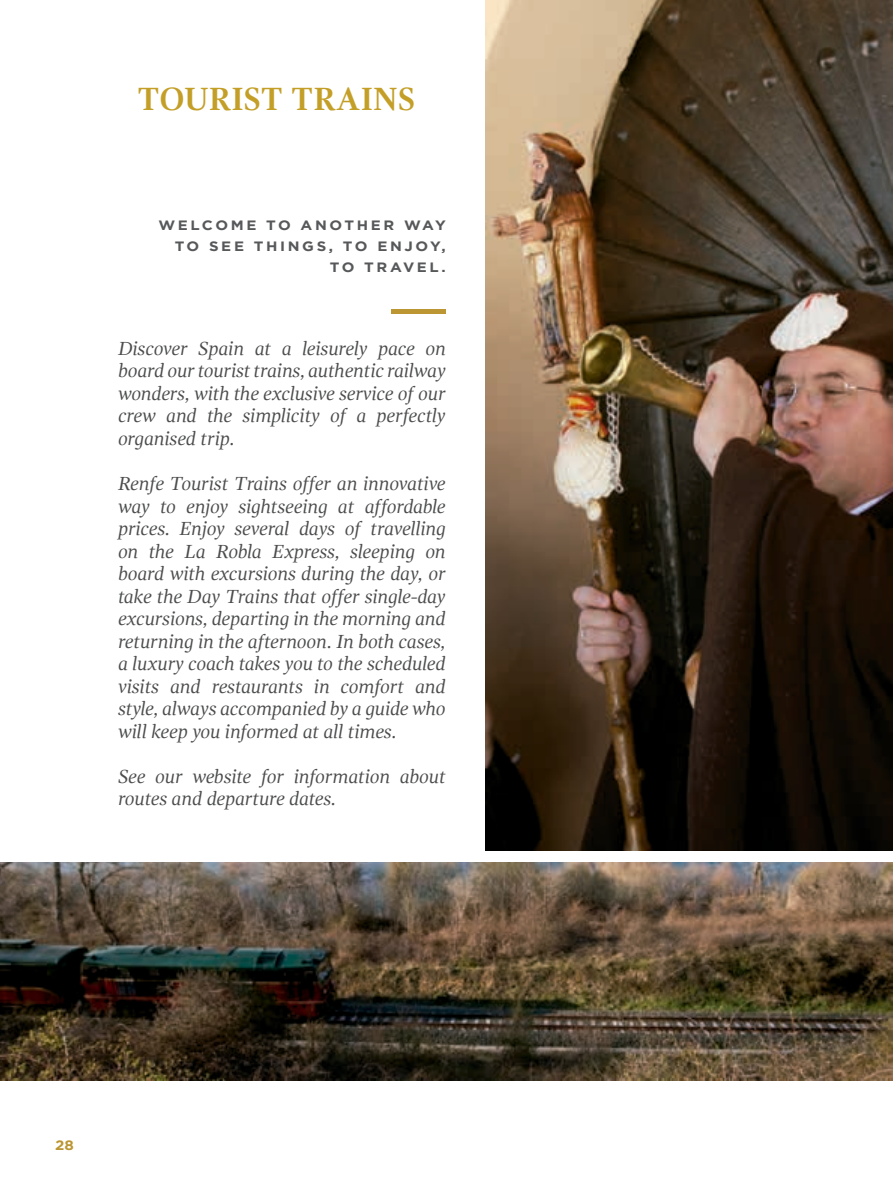
<style>
.page{position:relative;width:893px;height:1191px;background:#fff}
.page>*{position:absolute;margin:0;border:0;box-sizing:border-box;transform-origin:0 0}
.t1{font:700 33px "Gandhi Serif";color:#c49f27}
.t2{font:italic 19.5px/22.5px "Gandhi Serif";letter-spacing:-.01em;color:#4b4c4d;text-align:justify}
.t3{font:700 13.5px/21px "Gotham";letter-spacing:.175em;color:#57585a;text-align:right;scale:1.11 1}
.t4{font:700 13.5px "Gotham";color:#bb9632;scale:1.11 1}
</style>
<div class="page">
<img style="left:486px;top:0;width:407px;height:850px">
<hr style="left:391px;top:309px;width:55px;height:4px;background:#bb9632">
<img style="left:0;top:862px;width:893px;height:218px">
<h1 class="t1" style="left:137px;top:80px;width:279px">TOURIST TRAINS</h1>
<p class="t3" style="left:159px;top:215px;width:260px">WELCOME TO ANOTHER WAY<br>TO SEE THINGS, TO ENJOY,<br>TO TRAVEL.</p>
<p class="t2" style="left:118px;top:337px;width:329px">Discover Spain at a leisurely pace on board our tourist trains, authentic railway wonders, with the exclusive service of our crew and the simplicity of a perfectly organised trip.</p>
<p class="t2" style="left:118px;top:472px;width:329px">Renfe Tourist Trains offer an innovative way to enjoy sightseeing at affordable prices. Enjoy several days of travelling on the La Robla Express, sleeping on board with excursions during the day, or take the Day Trains that offer single-day excursions, departing in the morning and returning in the afternoon. In both cases, a luxury coach takes you to the scheduled visits and restaurants in comfort and style, always accompanied by a guide who will keep you informed at all times.</p>
<p class="t2" style="left:118px;top:765px;width:329px">See our website for information about routes and departure dates.</p>
<p class="t4" style="left:55px;top:1136px;width:18px">28</p>
</div>
